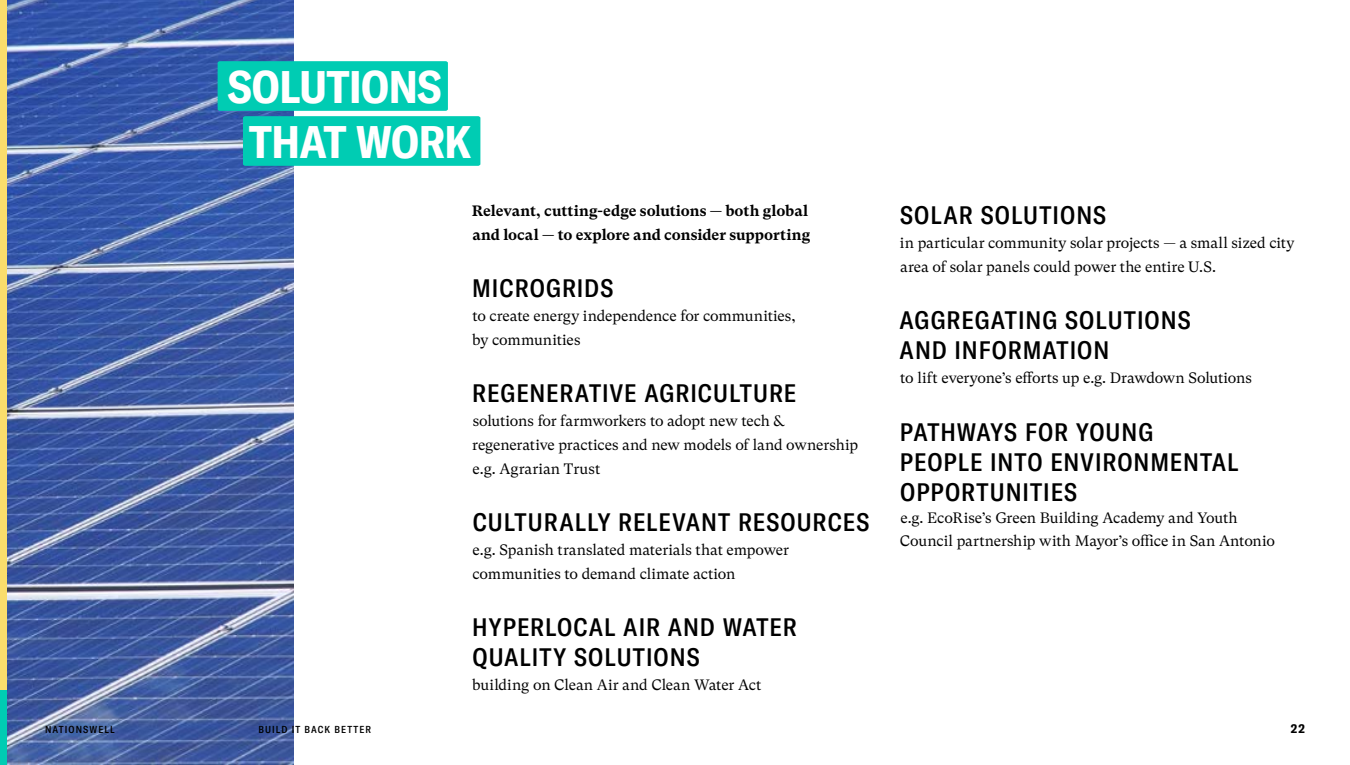
<style>
.page{position:relative;width:1350px;height:765px;background:#fff}
.page>*{position:absolute;margin:0;border:0;box-sizing:border-box;transform-origin:0 0}
.t1{font:700 condensed 45px/55px "GT America";letter-spacing:-.01em;color:#fff}
.t2{font:500 condensed 25px/29.9px "GT America";letter-spacing:.04em;color:#000}
.t3{font:15px/23.8px "GT Super Text";letter-spacing:-.005em;color:#000}
.t4{font:700 15px/23.8px "GT Super Text";letter-spacing:-.005em;color:#000}
.t5{font:700 condensed 12.5px "GT America";color:#000}
.t6{font:500 condensed 10px "GT America";letter-spacing:.11em;color:#000}
</style>
<div class="page">
<img style="left:7px;top:0;width:287px;height:765px">
<div style="left:0;top:0;width:7px;height:690px;background:#fadd6c"></div>
<div style="left:0;top:690px;width:7px;height:75px;background:#00ccb3"></div>
<svg style="left:218px;top:61px;width:262px;height:105px;background:#1dcaba"></svg>
<h1 class="t1" style="left:249px;top:59px;width:224px;text-indent:-21px">SOLUTIONS<br>THAT WORK</h1>
<p class="t4" style="left:472px;top:199px;width:340px">Relevant, cutting-edge solutions — both global and local — to explore and consider supporting</p>
<h2 class="t2" style="left:472px;top:273px;width:143px">MICROGRIDS</h2>
<p class="t3" style="left:472px;top:304px;width:325px">to create energy independence for communities, by communities</p>
<h2 class="t2" style="left:472px;top:378px;width:326px">REGENERATIVE AGRICULTURE</h2>
<p class="t3" style="left:472px;top:409px;width:387px">solutions for farmworkers to adopt new tech &amp; regenerative practices and new models of land ownership e.g. Agrarian Trust</p>
<h2 class="t2" style="left:473px;top:507px;width:398px">CULTURALLY RELEVANT RESOURCES</h2>
<p class="t3" style="left:472px;top:538px;width:318px">e.g. Spanish translated materials that empower communities to demand climate action</p>
<h2 class="t2" style="left:472px;top:612px;width:326px">HYPERLOCAL AIR AND WATER<br>QUALITY SOLUTIONS</h2>
<p class="t3" style="left:472px;top:673px;width:291px">building on Clean Air and Clean Water Act</p>
<h2 class="t2" style="left:900px;top:200px;width:208px">SOLAR SOLUTIONS</h2>
<p class="t3" style="left:900px;top:231px;width:396px">in particular community solar projects — a small sized city area of solar panels could power the entire U.S.</p>
<h2 class="t2" style="left:900px;top:306px;width:293px">AGGREGATING SOLUTIONS<br>AND INFORMATION</h2>
<p class="t3" style="left:900px;top:366px;width:353px">to lift everyone’s efforts up e.g. Drawdown Solutions</p>
<h2 class="t2" style="left:900px;top:417px;width:340px">PATHWAYS FOR YOUNG<br>PEOPLE INTO ENVIRONMENTAL<br>OPPORTUNITIES</h2>
<p class="t3" style="left:900px;top:506px;width:377px">e.g. EcoRise’s Green Building Academy and Youth<br>Council partnership with Mayor’s office in San Antonio</p>
<p class="t6" style="left:45px;top:723px;width:71px">NATIONSWELL</p>
<p class="t6" style="left:259px;top:723px;width:114px">BUILD IT BACK BETTER</p>
<p class="t5" style="left:1291px;top:720px;width:16px">22</p>
</div>
